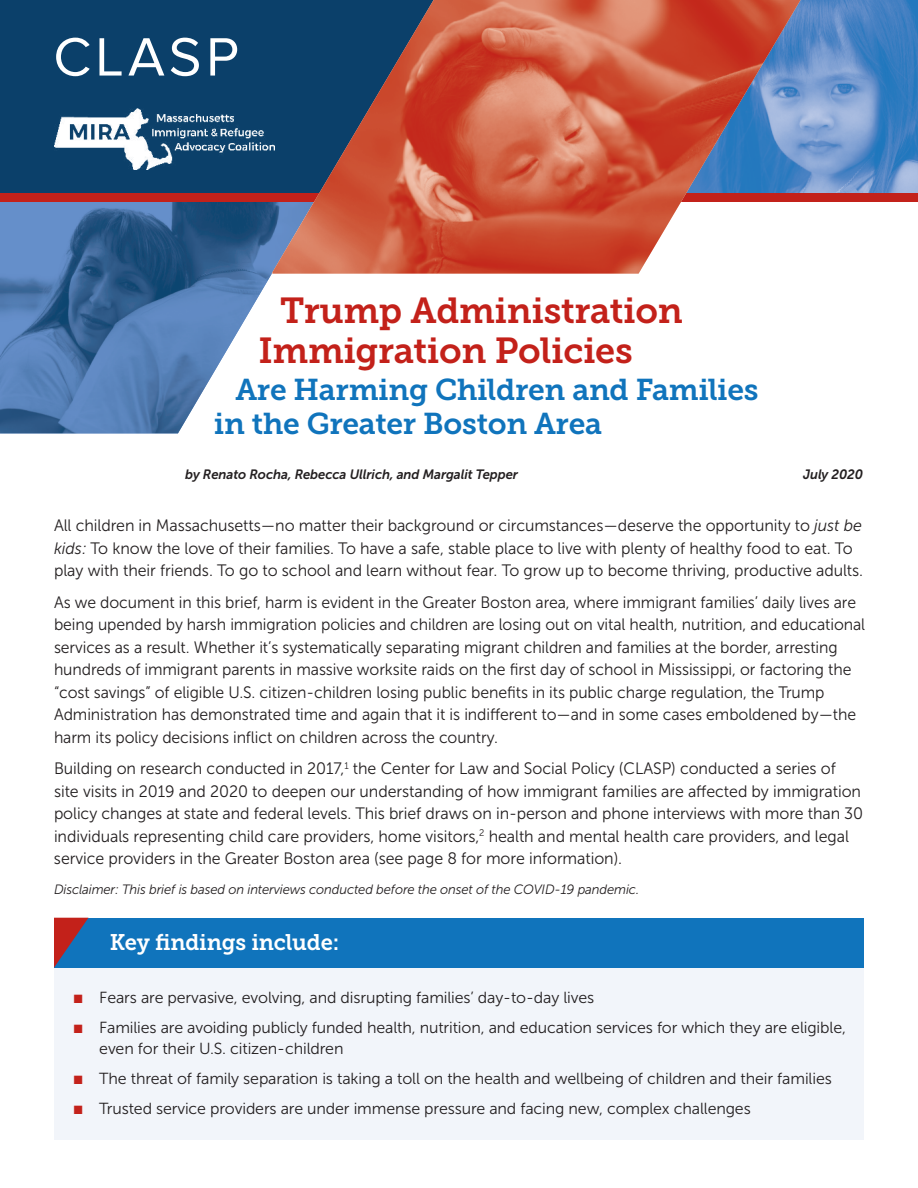
<style>
.page{position:relative;width:918px;height:1188px;background:#fff}
.page>*{position:absolute;margin:0;border:0;box-sizing:border-box;transform-origin:0 0}
.t1{font:36px/40.2px "Museo Slab 700";letter-spacing:-.01em;color:#c3211a}
.t2{font:30px/34.2px "Museo Slab 700";letter-spacing:-.01em;color:#1074bc}
.t3{font:22.5px "Museo Slab 700";letter-spacing:-.01em;color:#fff}
.t4{font:16.5px/22.5px "Museo Sans 300";letter-spacing:-.005em;color:#231f20}
.t5{font:16.5px/22.5px "Museo Sans 300";letter-spacing:-.005em;color:#231f20;scale:.96 1}
.t6{font:16.05px/21px "Museo Sans 300";letter-spacing:-.01em;color:#231f20}
.t7{font:italic 13.5px "Museo Sans 300";letter-spacing:-.01em;color:#231f20}
.t8{font:italic 13.5px "Museo Sans 700";letter-spacing:-.005em;color:#231f20}
.s1{font-style:italic}
.s2{color:#c3211a}
</style>
<div class="page">
<div style="left:54px;top:934px;width:810px;height:206px;background:#f2f5fa"></div>
<div style="left:54px;top:918px;width:810px;height:50px;background:#1074bc"></div>
<svg style="left:54px;top:918px;width:34px;height:50px"></svg>
<img style="left:801px;top:0;width:117px;height:193px">
<img style="left:0;top:202px;width:272px;height:231px">
<div style="left:0;top:0;width:481px;height:202px;background:#0b406a"></div>
<div style="left:0;top:193px;width:918px;height:9px;background:#c3211a"></div>
<svg style="left:56px;top:38px;width:34px;height:38px"></svg>
<svg style="left:100px;top:38px;width:22px;height:38px"></svg>
<svg style="left:128px;top:38px;width:36px;height:38px"></svg>
<svg style="left:171px;top:38px;width:28px;height:38px"></svg>
<svg style="left:210px;top:38px;width:27px;height:38px"></svg>
<img style="left:273px;top:0;width:528px;height:274px">
<img style="left:54px;top:109px;width:220px;height:60px">
<h1 class="t1" style="left:259px;top:290px;width:426px;text-indent:22px">Trump Administration<br>Immigration Policies</h1>
<h2 class="t2" style="left:214px;top:373px;width:546px;text-indent:22px">Are Harming Children and Families in the Greater Boston Area</h2>
<p class="t8" style="left:185px;top:467px;width:335px">by Renato Rocha, Rebecca Ullrich, and Margalit Tepper</p>
<p class="t8" style="left:803px;top:467px;width:62px">July 2020</p>
<p class="t4" style="left:54px;top:515px;width:811px">All children in Massachusetts—no matter their background or circumstances—deserve the opportunity to <span class="s1">just be kids:</span> To know the love of their families. To have a safe, stable place to live with plenty of healthy food to eat. To play with their friends. To go to school and learn without fear. To grow up to become thriving, productive adults.</p>
<p class="t5" style="left:54px;top:591px;width:846px">As we document in this brief, harm is evident in the Greater Boston area, where immigrant families’ daily lives are being upended by harsh immigration policies and children are losing out on vital health, nutrition, and educational services as a result. Whether it’s systematically separating migrant children and families at the border, arresting hundreds of immigrant parents in massive worksite raids on the first day of school in Mississippi, or factoring the “cost savings” of eligible U.S. citizen-children losing public benefits in its public charge regulation, the Trump Administration has demonstrated time and again that it is indifferent to—and in some cases emboldened by—the harm its policy decisions inflict on children across the country.</p>
<p class="t4" style="left:54px;top:758px;width:811px">Building on research conducted in 2017,<sup>1</sup> the Center for Law and Social Policy (CLASP) conducted a series of site visits in 2019 and 2020 to deepen our understanding of how immigrant families are affected by immigration policy changes at state and federal levels. This brief draws on in-person and phone interviews with more than 30 individuals representing child care providers, home visitors,<sup>2</sup> health and mental health care providers, and legal service providers in the Greater Boston area (see page 8 for more information).</p>
<p class="t7" style="left:54px;top:882px;width:587px">Disclaimer: This brief is based on interviews conducted before the onset of the COVID-19 pandemic.</p>
<h3 class="t3" style="left:110px;top:929px;width:231px">Key findings include:</h3>
<p class="t6" style="left:74px;top:987px;width:522px"><span class="s2">■</span> Fears are pervasive, evolving, and disrupting families’ day-to-day lives</p>
<p class="t6" style="left:99px;top:1017px;width:748px;text-indent:-26px"><span class="s2">■</span> Families are avoiding publicly funded health, nutrition, and education services for which they are eligible, even for their U.S. citizen-children</p>
<p class="t6" style="left:74px;top:1068px;width:760px"><span class="s2">■</span> The threat of family separation is taking a toll on the health and wellbeing of children and their families</p>
<p class="t6" style="left:74px;top:1098px;width:678px"><span class="s2">■</span> Trusted service providers are under immense pressure and facing new, complex challenges</p>
</div>
